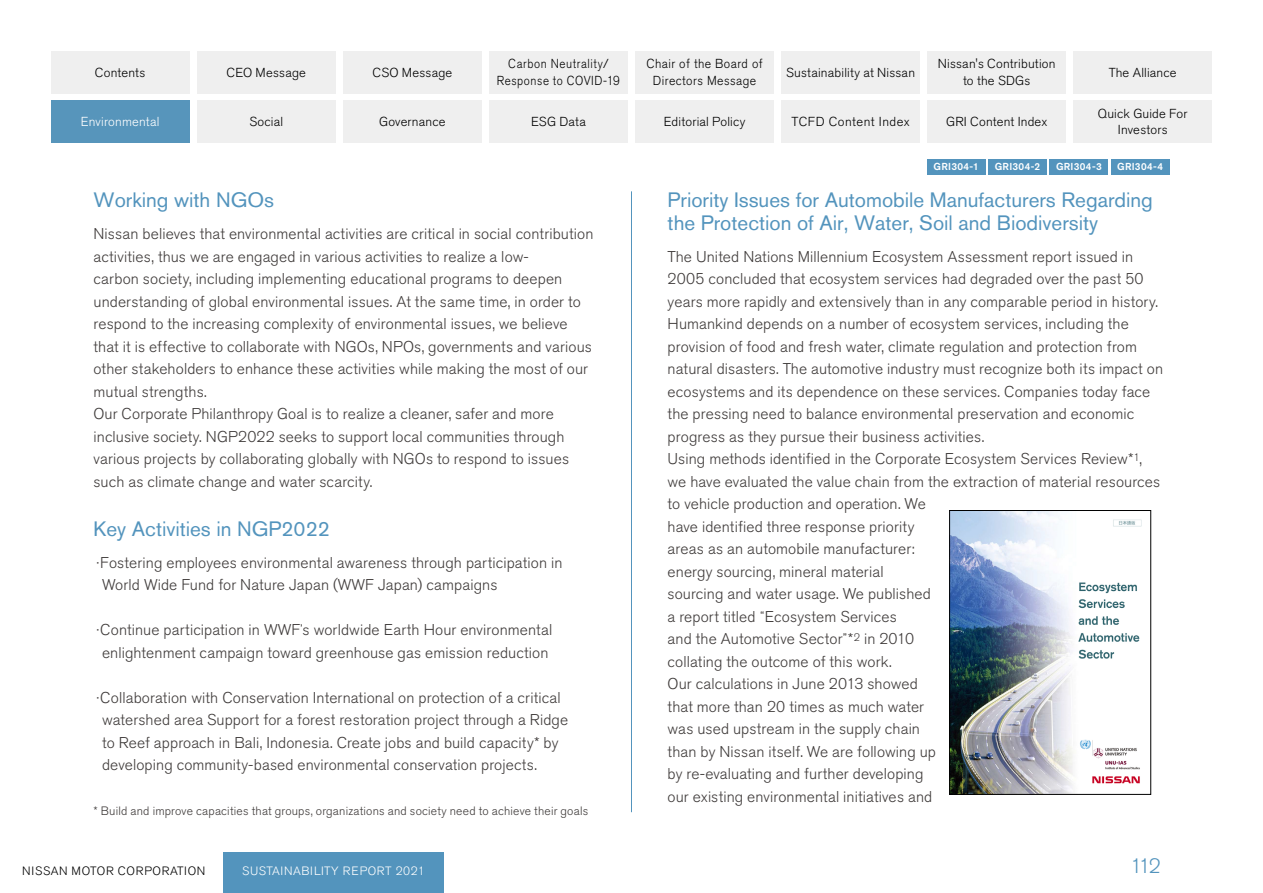
<style>
.page{position:relative;width:1263px;height:893px;background:#fff}
.page>*{position:absolute;margin:0;border:0;box-sizing:border-box;transform-origin:0 0}
.t1{font:20.7px/22.5px "Nissan Pro";color:#5394bd}
.t2{font:300 20.7px "Nissan Pro";color:#5394bd}
.t3{font:300 15.45px/22.5px "Nissan Pro";letter-spacing:.01em;color:#3e3a39}
.t4{font:300 13.5px "Shin Go Pr 6 N";color:#3e3a39}
.t5{font:300 12.9px "Nissan Pro";letter-spacing:.02em;color:#000}
.t6{font:300 12.9px/16.5px "Nissan Pro";letter-spacing:.05em;color:#000;text-align:center;scale:.9 1}
.t7{font:300 12.9px/16.5px "Nissan Pro";letter-spacing:.02em;color:#000;text-align:center;scale:.95 1}
.t8{font:300 12.9px "Nissan Pro";letter-spacing:.01em;color:#fff}
.t9{font:300 12.15px "Nissan Pro";letter-spacing:.015em;color:#3e3a39}
.t10{font:300 12px "Nissan Pro";letter-spacing:.04em;color:#fff}
.t11{font:300 12px "Nissan Pro";letter-spacing:.06em;color:#000}
.t12{font:300 10.8px "Nissan Pro";color:#3e3a39}
.t13{font:500 10.05px "Nissan Pro";letter-spacing:.03em;color:#fff}
.s1{font-family:"Shin Go Pr 6 N";font-size:13.5px}
.s2{font-size:15.45px}
.s3{font-family:"Nissan Pro";font-size:15.45px}
</style>
<div class="page">
<hr style="left:631px;top:191px;width:1px;height:621px;background:#5394bd">
<div style="left:223px;top:852px;width:220px;height:41px;background:#5394bd"></div>
<div style="left:51px;top:51px;width:138px;height:43px;background:#efefef"></div>
<div style="left:51px;top:100px;width:138px;height:43px;background:#5795bb"></div>
<div style="left:197px;top:51px;width:138px;height:43px;background:#efefef"></div>
<div style="left:197px;top:100px;width:138px;height:43px;background:#efefef"></div>
<div style="left:343px;top:51px;width:138px;height:43px;background:#efefef"></div>
<div style="left:343px;top:100px;width:138px;height:43px;background:#efefef"></div>
<div style="left:489px;top:51px;width:139px;height:43px;background:#efefef"></div>
<div style="left:489px;top:100px;width:139px;height:43px;background:#efefef"></div>
<div style="left:635px;top:51px;width:139px;height:43px;background:#efefef"></div>
<div style="left:635px;top:100px;width:139px;height:43px;background:#efefef"></div>
<div style="left:781px;top:51px;width:139px;height:43px;background:#efefef"></div>
<div style="left:781px;top:100px;width:139px;height:43px;background:#efefef"></div>
<div style="left:927px;top:51px;width:139px;height:43px;background:#efefef"></div>
<div style="left:1073px;top:51px;width:139px;height:43px;background:#efefef"></div>
<div style="left:927px;top:100px;width:139px;height:43px;background:#efefef"></div>
<div style="left:1073px;top:100px;width:139px;height:43px;background:#efefef"></div>
<div style="left:927px;top:159px;width:58px;height:16px;background:#5394bd"></div>
<div style="left:988px;top:159px;width:59px;height:16px;background:#5394bd"></div>
<div style="left:1049px;top:159px;width:59px;height:16px;background:#5394bd"></div>
<div style="left:1111px;top:159px;width:58px;height:16px;background:#5394bd"></div>
<img style="left:951px;top:512px;width:191px;height:281px">
<div style="left:949px;top:510px;width:202px;height:285px;border:1px solid #000"></div>
<p class="t5" style="left:95px;top:64px;width:52px">Contents</p>
<p class="t8" style="left:81px;top:113px;width:80px">Environmental</p>
<p class="t5" style="left:227px;top:64px;width:81px">CEO Message</p>
<p class="t5" style="left:249px;top:113px;width:35px">Social</p>
<p class="t5" style="left:372px;top:64px;width:81px">CSO Message</p>
<p class="t5" style="left:379px;top:113px;width:68px">Governance</p>
<p class="t6" style="left:497px;top:56px;width:138px">Carbon Neutrality/<br>Response to COVID-19</p>
<p class="t5" style="left:531px;top:113px;width:56px">ESG Data</p>
<h1 class="t1" style="left:94px;top:189px;width:182px">Working with NGOs</h1>
<p class="t3" style="left:94px;top:223px;width:501px">Nissan believes that environmental activities are critical in social contribution</p>
<p class="t3" style="left:94px;top:268px;width:470px">carbon society, including implementing educational programs to deepen</p>
<p class="t3" style="left:94px;top:245px;width:437px">activities, thus we are engaged in various activities to realize a low-</p>
<p class="t3" style="left:94px;top:290px;width:500px">understanding of global environmental issues. At the same time in, order to respond to the increasing complexity of environmental issues, we believe that isit effective to collaborate with NGOs, NPOs, governments and various other stakeholders to enhance these activities while making the most of our mutual strengths.<br>Our Corporate Philanthropy Goal is to realize a cleaner, safer and more inclusive society. NGP2022 seeks to support local communities through various projects by collaborating globally with NGOs to respond to issues such as climate change and water scarcity.</p>
<h1 class="t1" style="left:94px;top:517px;width:238px">Key Activities in NGP2022</h1>
<p class="t3" style="left:100px;top:551px;width:464px">Fostering employees environmental awareness through participation in</p>
<p class="t4" style="left:91px;top:552px;width:15px">・</p>
<p class="t3" style="left:102px;top:574px;width:397px">World Wide Fund for Nature Japan (WWF Japan) campaigns</p>
<p class="t3" style="left:100px;top:619px;width:453px">Continue participation in WWF<span class="s1">ʼ</span>s worldwide Earth Hour environmental</p>
<p class="t4" style="left:91px;top:619px;width:15px">・</p>
<p class="t3" style="left:102px;top:641px;width:448px">enlightenment campaign toward greenhouse gas emission reduction</p>
<p class="t3" style="left:100px;top:686px;width:462px">Collaboration with Conservation International on protection of a critical</p>
<p class="t4" style="left:91px;top:687px;width:15px">・</p>
<p class="t3" style="left:102px;top:709px;width:468px">watershed area Support for a forest restoration project through a Ridge to Reef approach in Bali, Indonesia. Create jobs and build capacity* by developing community-based environmental conservation projects.</p>
<p class="t9" style="left:94px;top:803px;width:496px">* Build and improve capacities that groups, organizations and society need to achieve their goals</p>
<p class="t11" style="left:22px;top:863px;width:185px">NISSAN MOTOR CORPORATION</p>
<p class="t10" style="left:242px;top:863px;width:184px">SUSTAINABILITY REPORT 2021</p>
<p class="t7" style="left:646px;top:56px;width:124px">Chair of the Board of<br>Directors Message</p>
<p class="t5" style="left:664px;top:113px;width:83px">Editorial Policy</p>
<p class="t5" style="left:786px;top:64px;width:130px">Sustainability at Nissan</p>
<p class="t5" style="left:791px;top:113px;width:120px">TCFD Content Index</p>
<p class="t5" style="left:938px;top:55px;width:119px">Nissan s' Contribution</p>
<p class="t5" style="left:963px;top:72px;width:69px">to the SDGs</p>
<p class="t5" style="left:946px;top:113px;width:103px">GRI Content Index</p>
<p class="t5" style="left:1109px;top:64px;width:69px">The Alliance</p>
<p class="t5" style="left:1098px;top:105px;width:91px">Quick Guide For</p>
<p class="t5" style="left:1118px;top:121px;width:51px">Investors</p>
<p class="t13" style="left:934px;top:160px;width:47px">GRI304-1</p>
<h1 class="t1" style="left:668px;top:189px;width:487px">Priority Issues for Automobile Manufacturers Regarding the Protection of Air, Water, Soil and Biodiversity</h1>
<p class="t3" style="left:668px;top:245px;width:497px">The United Nations Millennium Ecosystem Assessment report issued in 2005 concluded that ecosystem services had degraded over the past 50 years more rapidly and extensively than in any comparable period in history.<br>Humankind depends on a number of ecosystem services, including the provision of food and fresh water, climate regulation and protection from natural disasters. The automotive industry must recognize both its impact on ecosystems and its dependence on these services. Companies today face the pressing need to balance environmental preservation and economic progress as they pursue their business activities.</p>
<p class="t12" style="left:1133px;top:450px;width:10px">1<span class="s2">,</span></p>
<p class="t13" style="left:995px;top:160px;width:47px">GRI304-2</p>
<p class="t13" style="left:1056px;top:160px;width:47px">GRI304-3</p>
<p class="t13" style="left:1117px;top:160px;width:47px">GRI304-4</p>
<p class="t3" style="left:668px;top:448px;width:467px">Using methods identified in the Corporate Ecosystem Services Review*</p>
<p class="t3" style="left:668px;top:470px;width:494px">we have evaluated the value chain from the extraction of material resources</p>
<p class="t3" style="left:668px;top:493px;width:260px">to vehicle production and operation. We</p>
<p class="t3" style="left:668px;top:515px;width:248px">have identified three response priority</p>
<p class="t3" style="left:668px;top:538px;width:249px">areas as an automobile manufacturer:</p>
<p class="t3" style="left:668px;top:560px;width:217px">energy sourcing, mineral material</p>
<p class="t3" style="left:668px;top:583px;width:265px">sourcing and water usage. We published</p>
<p class="t3" style="left:765px;top:605px;width:134px">Ecosystem Services</p>
<p class="t3" style="left:668px;top:605px;width:90px">a report titled</p>
<p class="t4" style="left:760px;top:606px;width:6px">“</p>
<p class="t3" style="left:854px;top:628px;width:62px">in<sup>2</sup> 2010</p>
<p class="t3" style="left:668px;top:628px;width:270px">and the Automotive Sector<br>collating the outcome of this work.<br>Our calculations in June 2013 showed that more than 20 times as much water was used upstream in the supply chain than by Nissan itself. We are following up by re-evaluating and further developing our existing environmental initiatives and</p>
<p class="t4" style="left:843px;top:628px;width:12px">”<span class="s3">*</span></p>
<h1 class="t2" style="left:1130px;top:852px;width:32px">112</h1>
</div>
